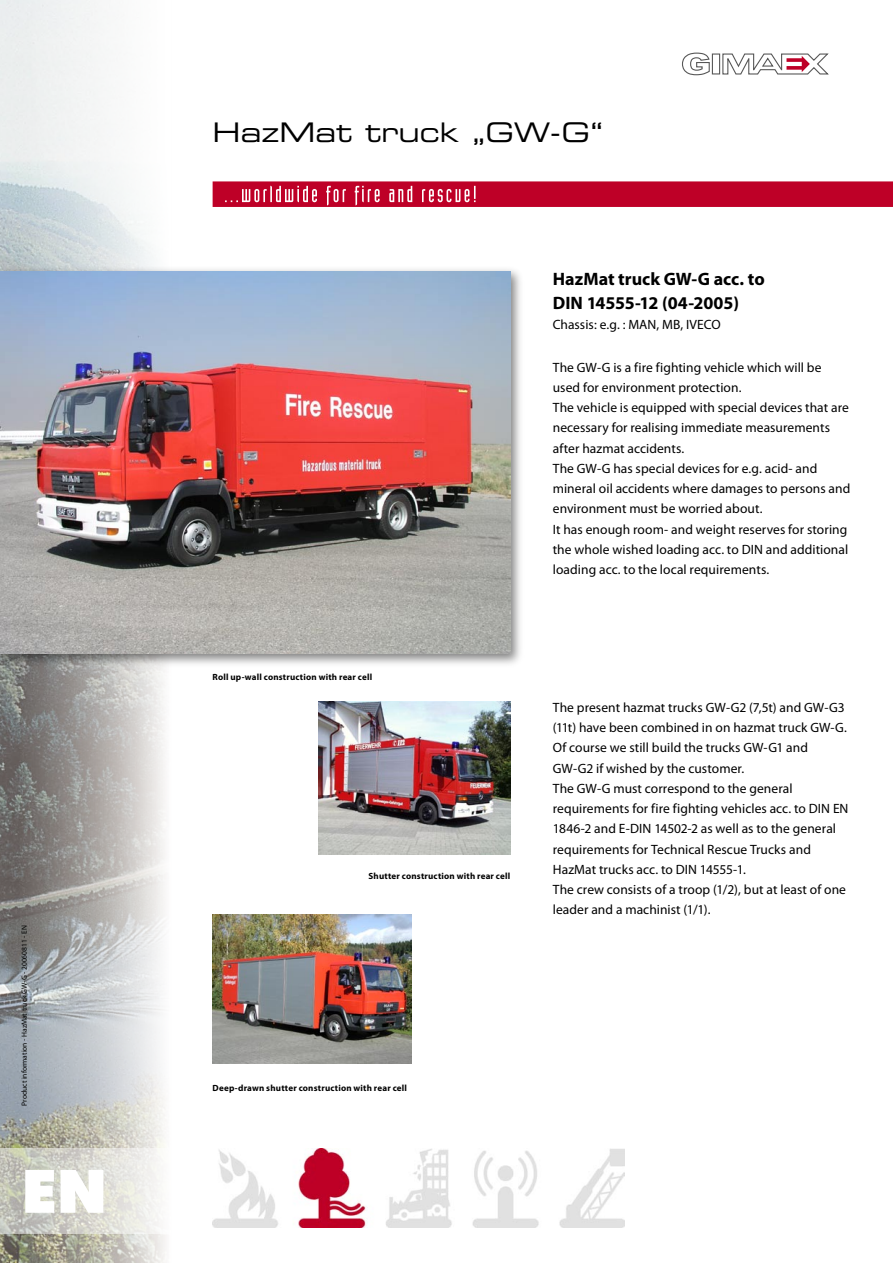
<style>
.page{position:relative;width:893px;height:1263px;background:#fff}
.page>*{position:absolute;margin:0;border:0;box-sizing:border-box;transform-origin:0 0}
.t1{font:900 60px "Futura BT";color:#fff}
.Headline{font:27px "Eurostile LT Std Ex 2";color:#000}
.Subline{font:700 18px/24px "Myriad Pro";letter-spacing:-.005em;color:#000}
.Fliesstext{font:13.5px/20.2px "Myriad Pro";letter-spacing:.005em;color:#000}
.Subline-2{font:13.5px "Myriad Pro";color:#000}
.Bildunterschriften{font:700 9px "Myriad Pro";letter-spacing:.025em;color:#000}
.t2{font:7.5px "Myriad Pro";color:#000}
</style>
<div class="page">
<svg style="left:0;top:0;width:166px;height:1263px"></svg>
<div style="left:213px;top:181px;width:680px;height:26px;background:#be0027"></div>
<svg style="left:225px;top:186px;width:92px;height:16px"></svg>
<svg style="left:326px;top:186px;width:20px;height:19px"></svg>
<svg style="left:355px;top:186px;width:25px;height:19px"></svg>
<svg style="left:389px;top:186px;width:23px;height:16px"></svg>
<svg style="left:422px;top:186px;width:54px;height:16px"></svg>
<svg style="left:0;top:1148px;width:166px;height:85px;background:#d9d9d1"></svg>
<img style="left:213px;top:1148px;width:411px;height:80px">
<svg style="left:722px;top:53px;width:107px;height:21px"></svg>
<div style="left:712px;top:54px;width:8px;height:20px;border:1px solid #565656"></div>
<svg style="left:682px;top:52px;width:28px;height:24px"></svg>
<div style="left:0;top:265px;width:525px;height:403px;background:#000;opacity:.5"></div>
<img style="left:0;top:271px;width:510px;height:383px">
<img style="left:319px;top:702px;width:191px;height:153px">
<img style="left:213px;top:914px;width:198px;height:149px">
<p class="t2" style="left:20px;top:1105px;width:182px;rotate:-90deg">Product information - HazMat truck GW-G - 20060811 - EN</p>
<p class="t1" style="left:21px;top:1155px;width:87px">EN</p>
<p class="Headline" style="left:213px;top:114px;width:392px">HazMat truck „GW-G“</p>
<p class="Bildunterschriften" style="left:213px;top:672px;width:161px">Roll up-wall construction with rear cell</p>
<p class="Bildunterschriften" style="left:368px;top:870px;width:143px">Shutter construction with rear cell</p>
<p class="Subline" style="left:553px;top:267px;width:213px">HazMat truck GW-G acc. to<br>DIN 14555-12 (04-2005)</p>
<p class="Subline-2" style="left:553px;top:317px;width:169px">Chassis: e.g. : MAN, MB, IVECO</p>
<p class="Fliesstext" style="left:553px;top:357px;width:299px">The GW-G is a fire fighting vehicle which will be used for environment protection.<br>The vehicle is equipped with special devices that are necessary for realising immediate measurements after hazmat accidents.<br>The GW-G has special devices for e.g. acid- and mineral oil accidents where damages to persons and environment must be worried about.<br>It has enough room- and weight reserves for storing the whole wished loading acc. to DIN and additional loading acc. to the local requirements.</p>
<p class="Fliesstext" style="left:553px;top:697px;width:297px">The present hazmat trucks GW-G2 (7,5t) and GW-G3 (11t) have been combined in on hazmat truck GW-G.<br>Of course we still build the trucks GW-G1 and GW-G2 if wished by the customer.<br>The GW-G must correspond to the general requirements for fire fighting vehicles acc. to DIN EN 1846-2 and E-DIN 14502-2 as well as to the general requirements for Technical Rescue Trucks and HazMat trucks acc. to DIN 14555-1.<br>The crew consists of a troop (1/2), but at least of one leader and a machinist (1/1).</p>
<p class="Bildunterschriften" style="left:213px;top:1083px;width:196px">Deep-drawn shutter construction with rear cell</p>
</div>
